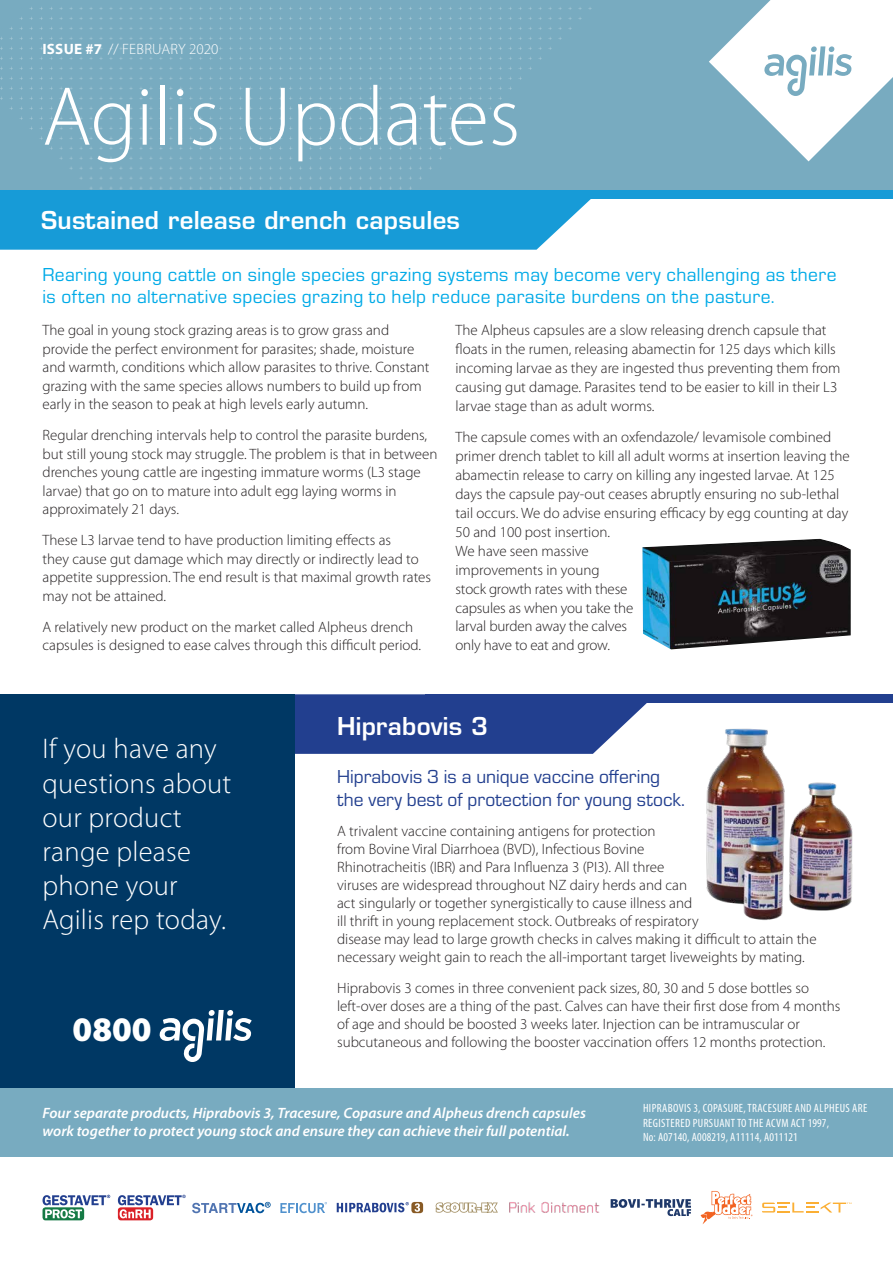
<style>
.page{position:relative;width:893px;height:1263px;background:#fff}
.page>*{position:absolute;margin:0;border:0;box-sizing:border-box;transform-origin:0 0}
.t1{font:300 84.3px "Myriad Pro";color:#fff}
.t2{font:900 34.5px "Myriad Pro";color:#fff}
.t3{font:300 28.5px/34.2px "Myriad Pro";letter-spacing:.01em;color:#fff}
.t4{font:600 24px "Eurostile";letter-spacing:.01em;color:#fff}
.t5{font:19.5px/21.8px "Eurostile";letter-spacing:.02em;color:#00aae7}
.t6{font:19.5px/22.5px "Eurostile";color:#223f8f}
.t7{font:300 15px/18.9px "Myriad Pro";color:#231f20}
.t8{font:italic 600 15px/18px "Myriad Pro";color:#fff}
.t9{font:300 15px "Myriad Pro";letter-spacing:.015em;color:#fff}
.t10{font:condensed 12px/14.4px "Myriad Pro";letter-spacing:.03em;color:#fff}
.s1{font-weight:700}
</style>
<div class="page">
<div style="left:0;top:0;width:893px;height:190px;background:#78abc0"></div>
<svg style="left:435px;top:1202px;width:63px;height:11px"></svg>
<svg style="left:488px;top:1203px;width:8px;height:9px"></svg>
<svg style="left:337px;top:1202px;width:72px;height:10px"></svg>
<div style="left:411px;top:1202px;width:12px;height:11px;background:#885a25;border-radius:3px"></div>
<svg style="left:414px;top:1203px;width:6px;height:9px"></svg>
<svg style="left:192px;top:1203px;width:45px;height:10px"></svg>
<svg style="left:237px;top:1202px;width:34px;height:11px"></svg>
<svg style="left:611px;top:1199px;width:80px;height:17px"></svg>
<svg style="left:43px;top:1207px;width:41px;height:13px"></svg>
<svg style="left:43px;top:1195px;width:67px;height:23px"></svg>
<svg style="left:280px;top:1203px;width:45px;height:10px"></svg>
<img style="left:509px;top:1201px;width:91px;height:12px">
<svg style="left:762px;top:1202px;width:89px;height:11px"></svg>
<svg style="left:118px;top:1207px;width:35px;height:13px"></svg>
<svg style="left:118px;top:1195px;width:68px;height:23px"></svg>
<svg style="left:700px;top:1190px;width:53px;height:34px"></svg>
<svg style="left:709px;top:0;width:184px;height:161px"></svg>
<svg style="left:139px;top:47px;width:14px;height:4px"></svg>
<div style="left:425px;top:694px;width:468px;height:9px;background:#223f8f"></div>
<svg style="left:295px;top:694px;width:352px;height:60px"></svg>
<div style="left:0;top:694px;width:294px;height:393px;background:#003864"></div>
<div style="left:0;top:1088px;width:893px;height:69px;background:#78abc0"></div>
<svg style="left:159px;top:1010px;width:93px;height:52px"></svg>
<img style="left:706px;top:728px;width:147px;height:192px">
<img style="left:642px;top:539px;width:209px;height:110px">
<div style="left:0;top:190px;width:893px;height:9px;background:#179bd7"></div>
<div style="left:0;top:199px;width:591px;height:51px;background:#179bd7"></div>
<p class="t9" style="left:42px;top:40px;width:178px"><span class="s1">ISSUE #7</span> // FEBRUARY 2020</p>
<h1 class="t1" style="left:42px;top:66px;width:480px">Agilis Updates</h1>
<h3 class="t4" style="left:41px;top:205px;width:420px">Sustained release drench capsules</h3>
<h3 class="t5" style="left:43px;top:263px;width:795px">Rearing young cattle on single species grazing systems may become very challenging as there is often no alternative species grazing to help reduce parasite burdens on the pasture.</h3>
<p class="t7" style="left:43px;top:321px;width:388px;line-height:18.5px">The goal in young stock grazing areas is to grow grass and provide the perfect environment for parasites; shade, moisture and warmth, conditions which allow parasites to thrive. Constant grazing with the same species allows numbers to build up from early in the season to peak at high levels early autumn.</p>
<p class="t7" style="left:43px;top:426px;width:396px;line-height:18.5px">Regular drenching intervals help to control the parasite burdens, but still young stock may struggle. The problem is that in between drenches young cattle are ingesting immature worms (L3 stage larvae) that go on to mature into adult egg laying worms in approximately 21 days.</p>
<p class="t7" style="left:43px;top:531px;width:390px;line-height:18.5px">These L3 larvae tend to have production limiting effects as<br>they cause gut damage which may directly or indirectly lead to appetite suppression. The end result is that maximal growth rates may not be attained.</p>
<p class="t7" style="left:43px;top:617px;width:380px;line-height:18.5px">A relatively new product on the market called Alpheus drench capsules is designed to ease calves through this difficult period.</p>
<p class="t7" style="left:455px;top:321px;width:387px">The Alpheus capsules are a slow releasing drench capsule that floats in the rumen, releasing abamectin for 125 days which kills incoming larvae as they are ingested thus preventing them from causing gut damage. Parasites tend to be easier to kill in their L3 larvae stage than as adult worms.</p>
<p class="t7" style="left:455px;top:428px;width:396px">The capsule comes with an oxfendazole/ levamisole combined primer drench tablet to kill all adult worms at insertion leaving the abamectin release to carry on killing any ingested larvae. At 125 days the capsule pay-out ceases abruptly ensuring no sub-lethal tail occurs. We do advise ensuring efficacy by egg counting at day 50 and 100 post insertion.<br>We have seen massive<br>improvements in young<br>stock growth rates with these<br>capsules as when you take the<br>larval burden away the calves<br>only have to eat and grow.</p>
<h3 class="t3" style="left:43px;top:731px;width:190px">If you have any questions about our product range please phone your<br>Agilis rep today.</h3>
<h2 class="t2" style="left:73px;top:1010px;width:81px">0800</h2>
<h3 class="t4" style="left:337px;top:711px;width:152px">Hiprabovis 3</h3>
<h3 class="t6" style="left:337px;top:764px;width:350px">Hiprabovis 3 is a unique vaccine offering the very best of protection for young stock.</h3>
<p class="t7" style="left:337px;top:822px;width:481px;line-height:18px">A trivalent vaccine containing antigens for protection<br>from Bovine Viral Diarrhoea (BVD), Infectious Bovine<br>Rhinotracheitis (IBR) and Para Influenza 3 (PI3). All three<br>viruses are widespread throughout NZ dairy herds and can<br>act singularly or together synergistically to cause illness and<br>ill thrift in young replacement stock. Outbreaks of respiratory<br>disease may lead to large growth checks in calves making it difficult to attain the necessary weight gain to reach the all-important target liveweights by mating.</p>
<p class="t7" style="left:337px;top:979px;width:505px;line-height:18px">Hiprabovis 3 comes in three convenient pack sizes, 80, 30 and 5 dose bottles so left-over doses are a thing of the past. Calves can have their first dose from 4 months of age and should be boosted 3 weeks later. Injection can be intramuscular or subcutaneous and following the booster vaccination offers 12 months protection.</p>
<p class="t8" style="left:43px;top:1103px;width:545px">Four separate products, Hiprabovis 3, Tracesure, Copasure and Alpheus drench capsules work together to protect young stock and ensure they can achieve their full potential.</p>
<p class="t10" style="left:643px;top:1101px;width:226px">HIPRABOVIS 3, COPASURE, TRACESURE AND ALPHEUS ARE<br>REGISTERED PURSUANT TO THE ACVM ACT 1997,<br>No: A07140, A008219, A11114, A011121</p>
</div>
